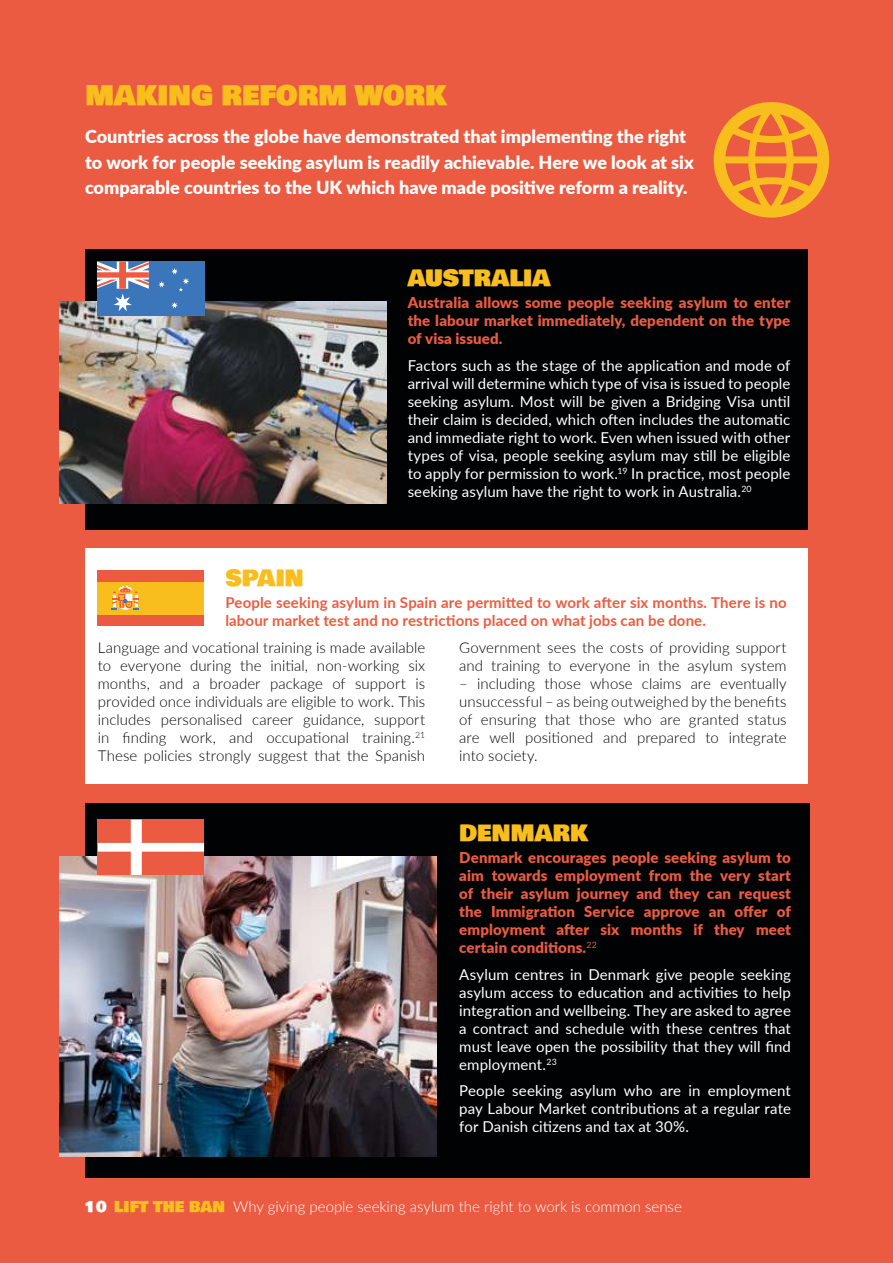
<style>
.page{position:relative;width:893px;height:1263px;background:#eb5b42}
.page>*{position:absolute;margin:0;border:0;box-sizing:border-box;transform-origin:0 0}
.t1{font:27px "Bowlby One SC";color:#f7be1d}
.t2{font:22.5px "Bowlby One SC";color:#f7be1d}
.t3{font:900 18px/25.5px "Lato";color:#fff}
.t4{font:15px/18px "Lato";letter-spacing:.005em;color:#fff;text-align:justify}
.t5{font:300 15px/18px "Lato";letter-spacing:.005em;color:#010203;text-align:justify}
.t6{font:900 15px/18px "Lato";letter-spacing:.005em;color:#eb5b42;text-align:justify}
.t7{font:700 15px/18px "Lato";letter-spacing:.01em;color:#eb5b42}
.t8{font:300 15px "Lato";color:#fff}
.s1{font-family:"Bowlby One SC";font-weight:400}
.s2{font-family:"Bowlby One SC";font-weight:400;color:#f7be1d}
</style>
<div class="page">
<div style="left:85px;top:249px;width:723px;height:280px;background:#010203"></div>
<div style="left:85px;top:804px;width:724px;height:374px;background:#010203"></div>
<img style="left:60px;top:856px;width:376px;height:301px">
<div style="left:85px;top:549px;width:723px;height:235px;background:#fff"></div>
<div style="left:98px;top:570px;width:106px;height:56px;background:#eb5b42"></div>
<div style="left:98px;top:582px;width:106px;height:32px;background:#f7be1d"></div>
<svg style="left:112px;top:585px;width:27px;height:25px"></svg>
<svg style="left:714px;top:102px;width:115px;height:116px"></svg>
<svg style="left:98px;top:820px;width:106px;height:55px;background:#ef8370"></svg>
<img style="left:60px;top:302px;width:327px;height:201px">
<div style="left:97px;top:261px;width:107px;height:55px;background:#3b76bb"></div>
<svg style="left:97px;top:261px;width:52px;height:50px"></svg>
<svg style="left:158px;top:281px;width:7px;height:7px"></svg>
<svg style="left:171px;top:268px;width:18px;height:24px"></svg>
<svg style="left:171px;top:302px;width:7px;height:6px"></svg>
<h1 class="t1" style="left:85px;top:75px;width:363px">MAKING REFORM WORK</h1>
<p class="t3" style="left:85px;top:123px;width:610px">Countries across the globe have demonstrated that implementing the right to work for people seeking asylum is readily achievable. Here we look at six comparable countries to the UK which have made positive reform a reality.</p>
<h2 class="t2" style="left:408px;top:261px;width:144px">AUSTRALIA</h2>
<p class="t6" style="left:408px;top:293px;width:384px">Australia allows some people seeking asylum to enter the labour market immediately, dependent on the type of visa issued.</p>
<p class="t4" style="left:408px;top:356px;width:384px">Factors such as the stage of the application and mode of arrival will determine which type of visa is issued to people seeking asylum. Most will be given a Bridging Visa until their claim is decided, which often includes the automatic and immediate right to work. Even when issued with other types of visa, people seeking asylum may still be eligible to apply for permission to work.<sup>19</sup> In practice, most people seeking asylum have the right to work in Australia.<sup>20</sup></p>
<h2 class="t2" style="left:225px;top:561px;width:80px">SPAIN</h2>
<p class="t7" style="left:225px;top:593px;width:563px">People seeking asylum in Spain are permitted to work after six months. There is no labour market test and no restrictions placed on what jobs can be done.</p>
<p class="t5" style="left:98px;top:638px;width:329px">Language and vocational training is made available to everyone during the initial, non-working six months, and a broader package of support is provided once individuals are eligible to work. This includes personalised career guidance, support in finding work, and occupational training.<sup>21<br></sup>These policies strongly suggest that the Spanish</p>
<p class="t5" style="left:459px;top:638px;width:329px">Government sees the costs of providing support and training to everyone in the asylum system</p>
<p class="t5" style="left:459px;top:674px;width:329px">– including those whose claims are eventually unsuccessful – as being outweighed by the benefits of ensuring that those who are granted status are well positioned and prepared to integrate into society.</p>
<h2 class="t2" style="left:459px;top:816px;width:130px">DENMARK</h2>
<p class="t6" style="left:459px;top:848px;width:333px">Denmark encourages people seeking asylum to aim towards employment from the very start of their asylum journey and they can request the Immigration Service approve an offer of employment after six months if they meet certain conditions.<sup>22</sup></p>
<p class="t4" style="left:459px;top:965px;width:333px">Asylum centres in Denmark give people seeking asylum access to education and activities to help integration and wellbeing. They are asked to agree a contract and schedule with these centres that must leave open the possibility that they will find employment.<sup>23</sup></p>
<p class="t4" style="left:459px;top:1081px;width:333px">People seeking asylum who are in employment pay Labour Market contributions at a regular rate for Danish citizens and tax at 30%.</p>
<p class="t8" style="left:84px;top:1196px;width:599px"><span class="s1">10</span> <span class="s2">LIFT THE BAN</span> Why giving people seeking asylum the right to work is common sense</p>
</div>
